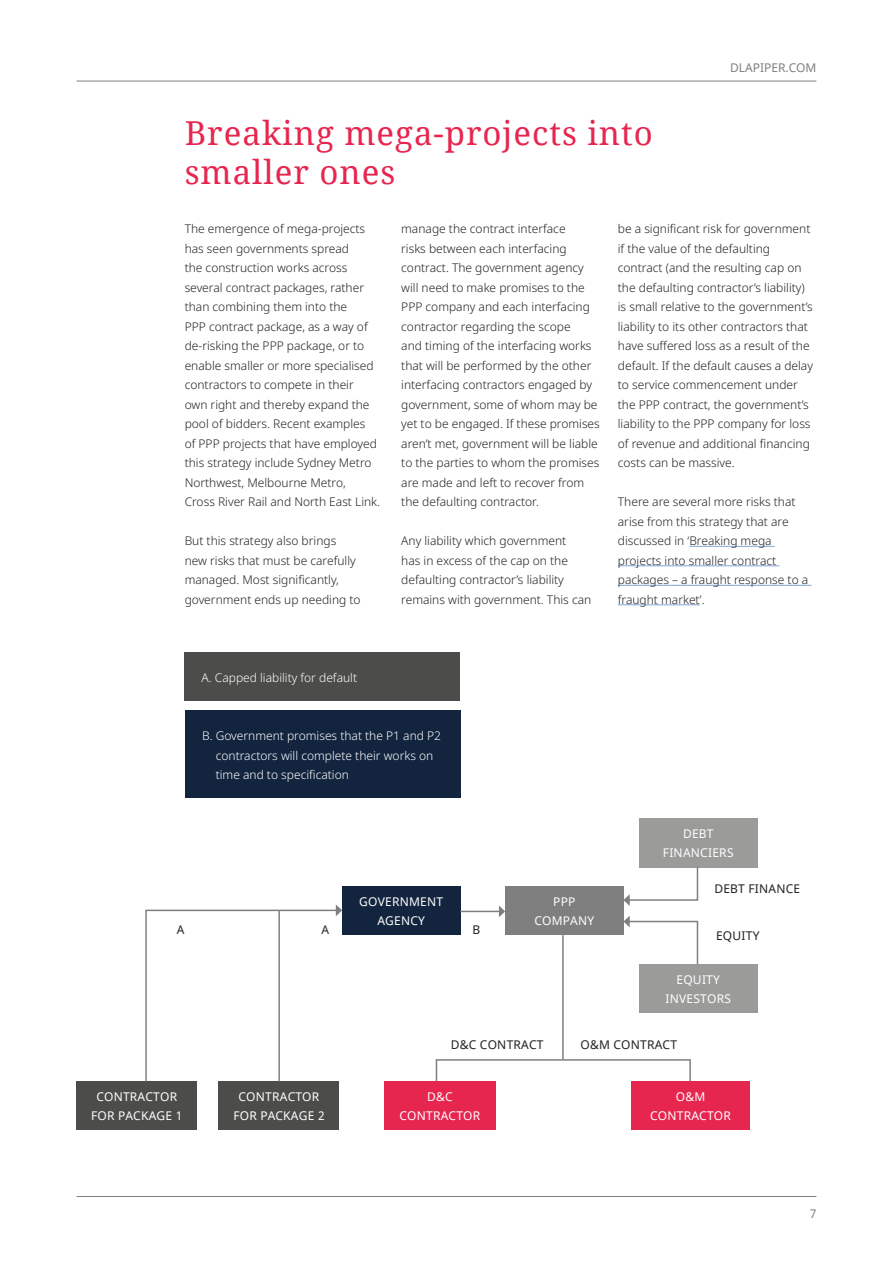
<style>
.page{position:relative;width:893px;height:1263px;background:#fff}
.page>*{position:absolute;margin:0;border:0;box-sizing:border-box;transform-origin:0 0}
.t1{font:33px/39px "Noto Serif";letter-spacing:.03em;color:#e72650}
.Body_copy{font:300 12px/19.5px "Noto Sans";color:#231f20}
.Subhead_2{font:12px/19.5px "Noto Sans";letter-spacing:.02em;color:#fff;text-align:center}
.Body_copy-2{font:300 12px/19.5px "Noto Sans";color:#fff}
.Subhead_2-2{font:12px "Noto Sans";letter-spacing:.02em;color:#231f20}
.t2{font:12px "Noto Sans";color:#7f7f80}
</style>
<div class="page">
<hr style="left:77px;top:1196px;width:739px;height:1px;background:#7f7f80">
<hr style="left:77px;top:81px;width:739px;height:1px;background:#7f7f80">
<hr style="left:689px;top:546px;width:86px;height:1px;background:#80a4d5">
<hr style="left:618px;top:565px;width:161px;height:1px;background:#80a4d5">
<hr style="left:618px;top:585px;width:193px;height:1px;background:#80a4d5">
<hr style="left:618px;top:604px;width:82px;height:1px;background:#80a4d5">
<div style="left:342px;top:886px;width:118px;height:49px;background:#12243e"></div>
<div style="left:505px;top:886px;width:118px;height:49px;background:#7f7f80"></div>
<div style="left:639px;top:818px;width:118px;height:49px;background:#9b9b9a"></div>
<div style="left:639px;top:964px;width:118px;height:49px;background:#9b9b9a"></div>
<div style="left:384px;top:1081px;width:112px;height:49px;background:#e72650"></div>
<div style="left:219px;top:1081px;width:120px;height:49px;background:#4c4c4b"></div>
<div style="left:77px;top:1081px;width:120px;height:49px;background:#4c4c4b"></div>
<div style="left:631px;top:1081px;width:119px;height:49px;background:#e72650"></div>
<svg style="left:623px;top:867px;width:76px;height:39px"></svg>
<svg style="left:623px;top:916px;width:76px;height:48px"></svg>
<hr style="left:562px;top:935px;width:2px;height:124px;background:#7f7f80">
<hr style="left:436px;top:1059px;width:254px;height:2px;background:#7f7f80">
<svg style="left:436px;top:1061px;width:1px;height:20px"></svg>
<hr style="left:689px;top:1059px;width:2px;height:22px;background:#7f7f80">
<hr style="left:460px;top:911px;width:40px;height:1px;background:#7f7f80">
<svg style="left:499px;top:906px;width:6px;height:11px"></svg>
<svg style="left:145px;top:905px;width:197px;height:178px"></svg>
<hr style="left:278px;top:911px;width:2px;height:170px;background:#7f7f80">
<div style="left:185px;top:711px;width:275px;height:87px;background:#12243e"></div>
<div style="left:185px;top:652px;width:275px;height:49px;background:#4c4c4b"></div>
<p class="t2" style="left:730px;top:60px;width:88px">DLAPIPER.COM</p>
<p class="t1" style="left:185px;top:113px;width:470px">Breaking mega-projects into smaller ones</p>
<p class="Body_copy" style="left:185px;top:219px;width:197px">The emergence of mega-projects has seen governments spread<br>the construction works across several contract packages, rather than combining them into the<br>PPP contract package, as a way of de-risking the PPP package, or to enable smaller or more specialised contractors to compete in their<br>own right and thereby expand the pool of bidders. Recent examples<br>of PPP projects that have employed this strategy include Sydney Metro<br>Northwest, Melbourne Metro,<br>Cross River Rail and North East Link.</p>
<p class="Body_copy" style="left:185px;top:531px;width:178px">But this strategy also brings new risks that must be carefully managed. Most significantly, government ends up needing to</p>
<p class="Body_copy" style="left:618px;top:219px;width:197px">be a significant risk for government if the value of the defaulting contract (and the resulting cap on the defaulting contractor’s liability) is small relative to the government’s liability to its other contractors that have suffered loss as a result of the default. If the default causes a delay to service commencement under the PPP contract, the government’s liability to the PPP company for loss of revenue and additional financing costs can be massive.</p>
<p class="Body_copy" style="left:618px;top:492px;width:192px">There are several more risks that arise from this strategy that are discussed in ‘Breaking mega projects into smaller contract packages – a fraught response to a fraught market’.</p>
<p class="Body_copy" style="left:401px;top:219px;width:200px">manage the contract interface<br>risks between each interfacing contract. The government agency will need to make promises to the PPP company and each interfacing contractor regarding the scope<br>and timing of the interfacing works that will be performed by the other interfacing contractors engaged by government, some of whom may be yet to be engaged. If these promises aren’t met, government will be liable to the parties to whom the promises are made and left to recover from the defaulting contractor.</p>
<p class="Body_copy" style="left:401px;top:531px;width:192px">Any liability which government<br>has in excess of the cap on the defaulting contractor’s liability remains with government. This can</p>
<p class="Body_copy-2" style="left:202px;top:668px;width:157px">A. Capped liability for default</p>
<p class="Body_copy-2" style="left:216px;top:726px;width:227px;text-indent:-14px">B. Government promises that the P1 and P2 contractors will complete their works on time and to specification</p>
<p class="Subhead_2" style="left:359px;top:892px;width:86px">GOVERNMENT<br>AGENCY</p>
<p class="Subhead_2" style="left:534px;top:892px;width:61px">PPP<br>COMPANY</p>
<p class="Subhead_2-2" style="left:177px;top:921px;width:9px">A</p>
<p class="Subhead_2-2" style="left:321px;top:921px;width:9px">A</p>
<p class="Subhead_2-2" style="left:472px;top:921px;width:9px">B</p>
<p class="Subhead_2" style="left:663px;top:824px;width:72px">DEBT<br>FINANCIERS</p>
<p class="Subhead_2-2" style="left:714px;top:880px;width:87px">DEBT FINANCE</p>
<p class="Subhead_2-2" style="left:716px;top:927px;width:45px">EQUITY</p>
<p class="Subhead_2" style="left:665px;top:970px;width:67px">EQUITY<br>INVESTORS</p>
<p class="Subhead_2-2" style="left:451px;top:1037px;width:94px">D&amp;C CONTRACT</p>
<p class="Subhead_2-2" style="left:580px;top:1037px;width:98px">O&amp;M CONTRACT</p>
<p class="Subhead_2" style="left:91px;top:1087px;width:93px">CONTRACTOR<br>FOR PACKAGE 1</p>
<p class="Subhead_2" style="left:650px;top:1087px;width:82px">O&amp;M<br>CONTRACTOR</p>
<p class="Subhead_2" style="left:233px;top:1087px;width:93px">CONTRACTOR<br>FOR PACKAGE 2</p>
<p class="Subhead_2" style="left:399px;top:1087px;width:82px">D&amp;C<br>CONTRACTOR</p>
<p class="t2" style="left:810px;top:1205px;width:8px">7</p>
</div>
